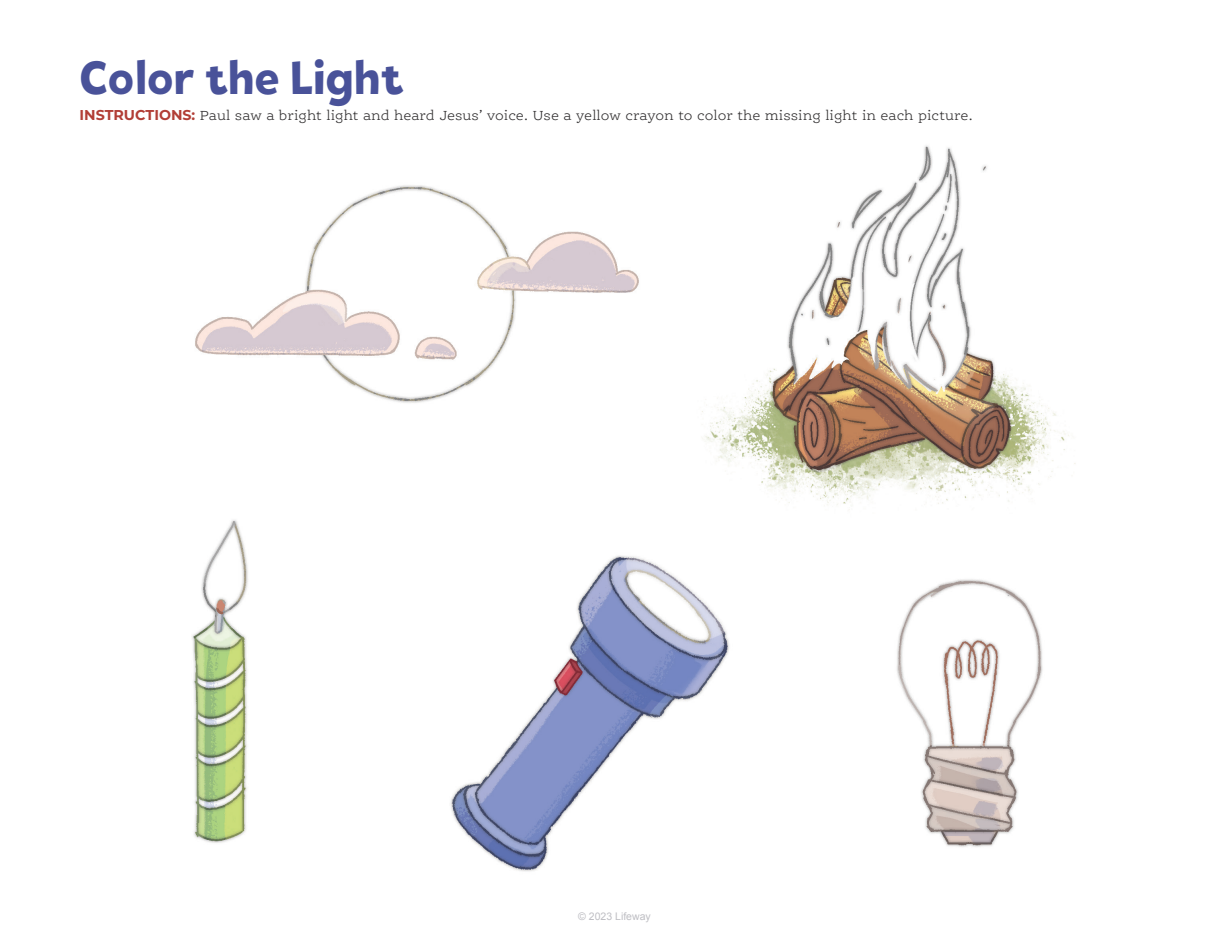
<style>
.page{position:relative;width:1229px;height:932px;background:#fff}
.page>*{position:absolute;margin:0;border:0;box-sizing:border-box;transform-origin:0 0}
.t1{font:800 48px "Tobi Pro";letter-spacing:.01em;color:#495299}
.t2{font:300 14.25px "Ernestine Pro";color:#312f30}
.t3{font:10.5px "Arial";color:#bfbfc4}
.s1{font-family:"Montserrat";font-weight:700;color:#b23e36}
</style>
<div class="page">
<img style="left:191px;top:145px;width:885px;height:727px">
<h1 class="t1" style="left:80px;top:46px;width:325px">Color the Light</h1>
<p class="t2" style="left:80px;top:107px;width:895px"><span class="s1">INSTRUCTIONS:</span> Paul saw a bright light and heard Jesus’ voice. Use a yellow crayon to color the missing light in each picture.</p>
<p class="t3" style="left:578px;top:909px;width:74px">© 2023 Lifeway</p>
</div>
